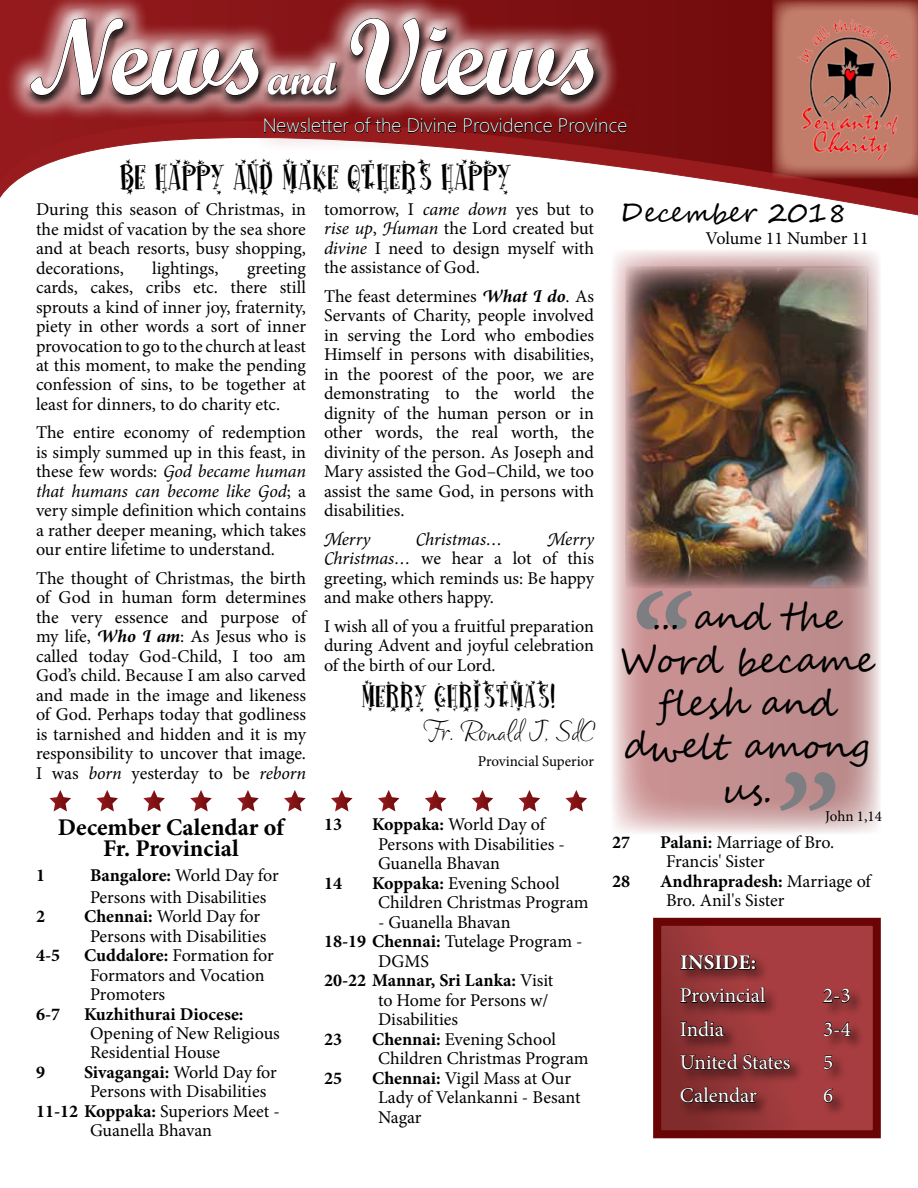
<style>
.page{position:relative;width:918px;height:1188px;background:#fff}
.page>*{position:absolute;margin:0;border:0;box-sizing:border-box;transform-origin:0 0}
.t1{font:italic 600 150px "Minion Pro";color:#7c7e81}
.t2{font:108px "Script MT Bold";color:#fff}
.t3{font:45px "Script MT Bold";color:#fff}
.t4{font:36px/43.2px "Segoe Script";color:#000;text-align:center}
.t5{font:27px "Happy New One";color:#000}
.t6{font:27px "Clarissa";color:#000}
.t7{font:27px "Segoe Script";color:#000}
.t8{font:700 24px/21.6px "Minion Pro";color:#000;text-align:center}
.t9{font:24px "Happy New One";color:#000}
.t10{font:21px "Minion Pro";color:#fff}
.t11{font:700 21px "Minion Pro";letter-spacing:.01em;color:#fff}
.t12{font:300 19.5px "Segoe UI";color:#fff}
.t13{font:18px/19.5px "Minion Pro";letter-spacing:-.005em;color:#000}
.t14{font:700 18px "Minion Pro";color:#000}
.t15{font:italic 18px "Minion Pro";color:#000}
.t16{font:15px "Minion Pro";color:#000}
.s1{font-style:italic}
.s2{font-weight:700;font-style:italic}
.s3{font-weight:700}
.s4{font-weight:400}
.s5{font-family:"Magnolia Sky"}
</style>
<div class="page">
<svg style="left:0;top:0;width:918px;height:216px"></svg>
<div style="left:4px;top:0;width:617px;height:122px;background:#fff;opacity:.5"></div>
<div style="left:20px;top:8px;width:577px;height:94px;background:#fff;opacity:.75"></div>
<div style="left:22px;top:12px;width:583px;height:94px;background:#000;opacity:.75"></div>
<svg style="left:30px;top:18px;width:229px;height:78px"></svg>
<svg style="left:267px;top:62px;width:70px;height:33px"></svg>
<svg style="left:350px;top:18px;width:244px;height:78px"></svg>
<svg style="left:247px;top:100px;width:393px;height:44px"></svg>
<div style="left:250px;top:112px;width:394px;height:39px;background:#981b1e;opacity:.32"></div>
<svg style="left:264px;top:117px;width:137px;height:16px"></svg>
<svg style="left:408px;top:118px;width:49px;height:15px"></svg>
<svg style="left:463px;top:117px;width:89px;height:16px"></svg>
<svg style="left:559px;top:118px;width:68px;height:15px"></svg>
<svg style="left:772px;top:0;width:146px;height:178px"></svg>
<svg style="left:662px;top:927px;width:210px;height:202px"></svg>
<div style="left:679px;top:953px;width:186px;height:164px;background:#000;opacity:.75"></div>
<svg style="left:680px;top:955px;width:76px;height:15px"></svg>
<svg style="left:680px;top:987px;width:86px;height:16px"></svg>
<svg style="left:823px;top:988px;width:27px;height:15px"></svg>
<svg style="left:680px;top:1020px;width:45px;height:17px"></svg>
<svg style="left:823px;top:1022px;width:28px;height:15px"></svg>
<svg style="left:680px;top:1053px;width:111px;height:17px"></svg>
<svg style="left:824px;top:1055px;width:9px;height:15px"></svg>
<svg style="left:680px;top:1086px;width:78px;height:17px"></svg>
<svg style="left:823px;top:1088px;width:10px;height:15px"></svg>
<div style="left:653px;top:918px;width:228px;height:220px;border:8px solid #6a0506"></div>
<svg style="left:50px;top:790px;width:21px;height:22px"></svg>
<svg style="left:96px;top:790px;width:22px;height:22px"></svg>
<svg style="left:143px;top:790px;width:22px;height:22px"></svg>
<svg style="left:190px;top:790px;width:22px;height:22px"></svg>
<svg style="left:237px;top:790px;width:22px;height:22px"></svg>
<svg style="left:284px;top:790px;width:22px;height:22px"></svg>
<svg style="left:331px;top:790px;width:22px;height:22px"></svg>
<svg style="left:378px;top:790px;width:21px;height:22px"></svg>
<svg style="left:425px;top:790px;width:21px;height:22px"></svg>
<svg style="left:472px;top:790px;width:21px;height:22px"></svg>
<svg style="left:519px;top:790px;width:21px;height:22px"></svg>
<svg style="left:566px;top:790px;width:21px;height:22px"></svg>
<img style="left:792px;top:19px;width:113px;height:140px">
<svg style="left:612px;top:250px;width:268px;height:583px"></svg>
<img style="left:625px;top:265px;width:244px;height:324px">
<h2 class="t2" style="left:27px;top:-9px;width:242px">News</h2>
<h2 class="t2" style="left:347px;top:-9px;width:257px">Views</h2>
<p class="t12" style="left:263px;top:107px;width:366px">Newsletter of the Divine Providence Province</p>
<h3 class="t3" style="left:268px;top:51px;width:70px">and</h3>
<h3 class="t5" style="left:119px;top:158px;width:393px">Be Happy and Make Others Happy</h3>
<p class="t13" style="left:36px;top:200px;width:272px;text-align:justify">During this season of Christmas, in the midst of vacation by the sea shore and at beach resorts, busy shopping, decorations,</p>
<p class="t13" style="left:152px;top:258px;width:68px">lightings,</p>
<p class="t13" style="left:36px;top:258px;width:272px;text-align:justify;text-indent:211px">greeting cards, cakes, cribs etc. there still sprouts a kind of inner joy, fraternity, piety in other words a sort of inner provocation to go to the church at least at this moment, to make the pending confession of sins, to be together at least for dinners, to do charity etc.</p>
<p class="t13" style="left:36px;top:423px;width:272px;text-align:justify">The entire economy of redemption is simply summed up in this feast, in these few words: <span class="s1">God became human that humans can become like God</span>; a very simple definition which contains a rather deeper meaning, which takes our entire lifetime to understand.</p>
<p class="t13" style="left:36px;top:569px;width:272px;text-align:justify">The thought of Christmas, the birth of God in human form determines the very essence and purpose of my life, <span class="s2">Who I am</span>: As Jesus who is called today God-Child, I too am God’s child. Because I am also carved and made in the image and likeness of God. Perhaps today that godliness is tarnished and hidden and it is my responsibility to uncover that image.<br>I was <span class="s1">born</span> yesterday to be <span class="s1">reborn</span></p>
<h3 class="t8" style="left:58px;top:816px;width:228px">December Calendar of<br>Fr. Provincial</h3>
<p class="t14" style="left:36px;top:863px;width:10px">1</p>
<p class="t13" style="left:90px;top:864px;width:190px;line-height:21.6px"><span class="s3">Bangalore:</span> World Day for<br>Persons with Disabilities</p>
<p class="t14" style="left:36px;top:904px;width:10px">2</p>
<p class="t13" style="left:84px;top:907px;width:184px;text-align:center"><span class="s3">Chennai:</span> World Day for<br>Persons with Disabilities</p>
<p class="t14" style="left:36px;top:943px;width:26px">4-5</p>
<p class="t13" style="left:90px;top:946px;width:185px;text-indent:-6px"><span class="s3">Cuddalore:</span> Formation for<br>Formators and Vocation<br>Promoters</p>
<p class="t14" style="left:36px;top:1001px;width:26px">6-7</p>
<p class="t14" style="left:84px;top:1001px;width:161px">Kuzhithurai Diocese:</p>
<p class="t13" style="left:90px;top:1024px;width:191px">Opening of New Religious<br>Residential House</p>
<p class="t14" style="left:36px;top:1060px;width:10px">9</p>
<p class="t14" style="left:84px;top:1060px;width:194px">Sivagangai: <span class="s4">World Day for</span></p>
<p class="t13" style="left:90px;top:1082px;width:178px">Persons with Disabilities</p>
<p class="t13" style="left:36px;top:1102px;width:245px"><span class="s3">11-12 Koppaka:</span> Superiors Meet -</p>
<p class="t13" style="left:90px;top:1121px;width:124px">Guanella Bhavan</p>
<p class="t13" style="left:324px;top:199px;width:272px;text-align:justify">tomorrow, I <span class="s1">came down</span> yes but to <span class="s1">rise up</span>, <span class="s1">Human</span> the Lord created but <span class="s1">divine</span> I need to design myself with the assistance of God.</p>
<p class="t13" style="left:324px;top:286px;width:272px;text-align:justify">The feast determines <span class="s2">What I do</span>. As Servants of Charity, people involved in serving the Lord who embodies Himself in persons with disabilities, in the poorest of the poor, we are demonstrating to the world the dignity of the human person or in other words, the real worth, the divinity of the person. As Joseph and Mary assisted the God–Child, we too assist the same God, in persons with disabilities.</p>
<p class="t15" style="left:324px;top:527px;width:48px">Merry</p>
<p class="t15" style="left:416px;top:527px;width:88px">Christmas…</p>
<p class="t13" style="left:324px;top:529px;width:272px;text-align:justify;text-indent:223px"><span class="s1">Merry Christmas…</span> we hear a lot of this greeting, which reminds us: Be happy and make others happy.</p>
<p class="t13" style="left:324px;top:616px;width:271px;text-align:justify">I wish all of you a fruitful preparation during Advent and joyful celebration of the birth of our Lord.</p>
<h3 class="t9" style="left:361px;top:679px;width:197px">Merry Christmas<span class="s5">!</span></h3>
<h3 class="t6" style="left:424px;top:715px;width:172px">Fr. Ronald J, SdC</h3>
<p class="t16" style="left:478px;top:751px;width:118px">Provincial Superior</p>
<p class="t14" style="left:324px;top:812px;width:19px">13</p>
<p class="t13" style="left:378px;top:815px;width:188px;text-indent:-6px"><span class="s3">Koppaka:</span> World Day of<br>Persons with Disabilities -<br>Guanella Bhavan</p>
<p class="t14" style="left:324px;top:870px;width:19px">14</p>
<p class="t13" style="left:378px;top:873px;width:212px;text-indent:-6px"><span class="s3">Koppaka:</span> Evening School<br>Children Christmas Program</p>
<p class="t13" style="left:378px;top:912px;width:134px">- Guanella Bhavan</p>
<p class="t13" style="left:324px;top:932px;width:260px"><span class="s3">18-19 Chennai:</span> Tutelage Program -</p>
<p class="t13" style="left:378px;top:951px;width:52px">DGMS</p>
<p class="t14" style="left:324px;top:968px;width:231px">20-22 Mannar, Sri Lanka: <span class="s4">Visit</span></p>
<p class="t13" style="left:378px;top:990px;width:172px">to Home for Persons w/</p>
<p class="t13" style="left:378px;top:1010px;width:82px">Disabilities</p>
<p class="t14" style="left:324px;top:1026px;width:19px">23</p>
<p class="t13" style="left:378px;top:1029px;width:212px;text-indent:-6px"><span class="s3">Chennai:</span> Evening School<br>Children Christmas Program</p>
<p class="t14" style="left:324px;top:1065px;width:19px">25</p>
<p class="t13" style="left:378px;top:1068px;width:204px;text-indent:-6px"><span class="s3">Chennai:</span> Vigil Mass at Our<br>Lady of Velankanni - Besant<br>Nagar</p>
<h3 class="t7" style="left:620px;top:191px;width:229px">December 2018</h3>
<p class="t13" style="left:705px;top:228px;width:165px">Volume 11 Number 11</p>
<h1 class="t1" style="left:621px;top:544px;width:66px">“</h1>
<h3 class="t4" style="left:620px;top:596px;width:256px">... and the<br>Word became flesh and dwelt among us.</h3>
<p class="t16" style="left:825px;top:806px;width:58px">John 1,14</p>
<h1 class="t1" style="left:851px;top:857px;width:66px;rotate:-180deg">“</h1>
<p class="t14" style="left:612px;top:829px;width:19px">27</p>
<p class="t13" style="left:666px;top:832px;width:170px;text-indent:-6px"><span class="s3">Palani:</span> Marriage of Bro.<br>Francis' Sister</p>
<p class="t14" style="left:612px;top:868px;width:19px">28</p>
<p class="t13" style="left:666px;top:871px;width:206px;text-indent:-6px"><span class="s3">Andhrapradesh:</span> Marriage of<br>Bro. Anil's Sister</p>
<p class="t11" style="left:680px;top:948px;width:78px">INSIDE:</p>
<p class="t10" style="left:680px;top:982px;width:87px">Provincial</p>
<p class="t10" style="left:823px;top:982px;width:29px">2-3</p>
<p class="t10" style="left:680px;top:1015px;width:46px">India</p>
<p class="t10" style="left:823px;top:1015px;width:29px">3-4</p>
<p class="t10" style="left:680px;top:1048px;width:112px">United States</p>
<p class="t10" style="left:823px;top:1048px;width:12px">5</p>
<p class="t10" style="left:680px;top:1081px;width:79px">Calendar</p>
<p class="t10" style="left:823px;top:1081px;width:12px">6</p>
</div>
